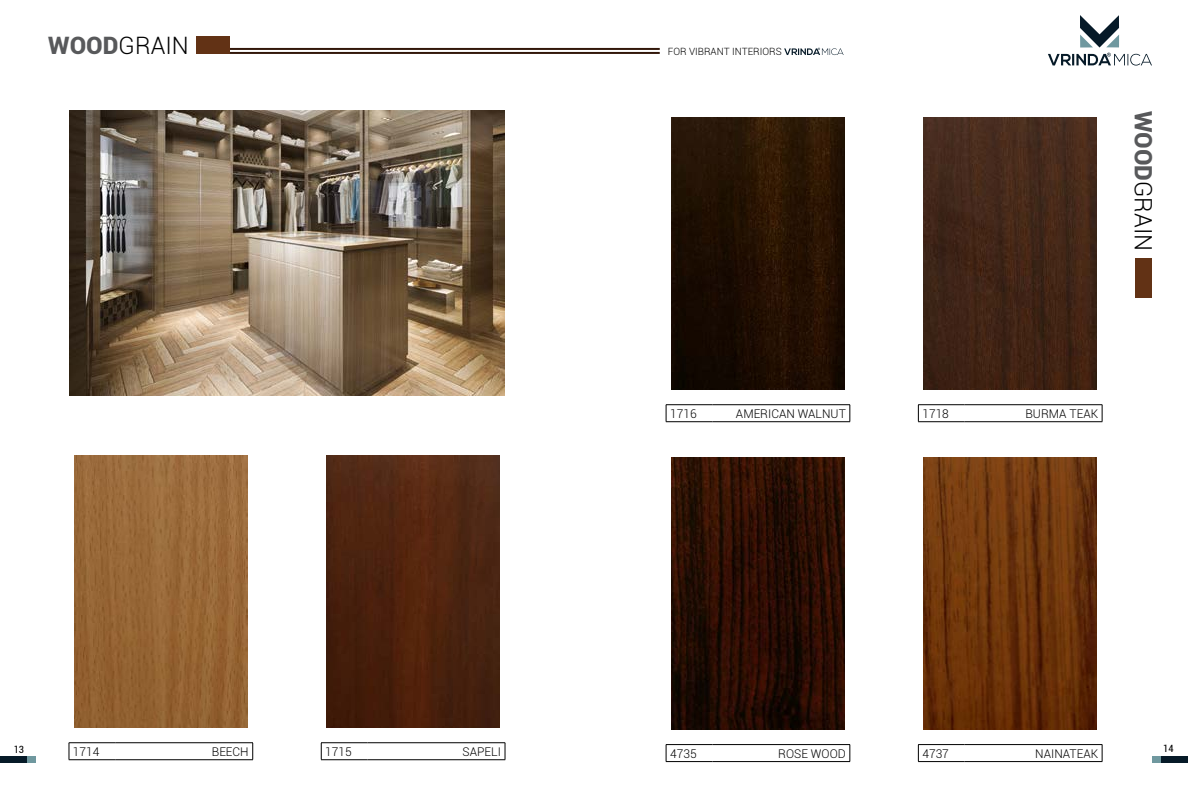
<style>
.page{position:relative;width:1188px;height:792px;background:#fff}
.page>*{position:absolute;margin:0;border:0;box-sizing:border-box;transform-origin:0 0}
.t1{font:300 24px "Roboto";color:#000}
.t2{font:300 12px "Roboto";color:#000}
.t3{font:300 10px "Roboto";color:#000}
.t4{font:condensed 10px "Roboto";color:#000}
.s1{font-weight:900;color:#58595b}
</style>
<div class="page">
<svg style="left:1048px;top:15px;width:104px;height:51px"></svg>
<div style="left:1152px;top:756px;width:36px;height:7px;background:#061a28"></div>
<div style="left:1152px;top:756px;width:9px;height:7px;background:#6f989f"></div>
<div style="left:0;top:756px;width:36px;height:7px;background:#061a28"></div>
<div style="left:27px;top:756px;width:9px;height:7px;background:#6f989f"></div>
<img style="left:69px;top:111px;width:436px;height:285px">
<img style="left:74px;top:456px;width:173px;height:272px">
<hr style="left:69px;top:742px;width:46px;height:1px;background:#000">
<svg style="left:69px;top:743px;width:1px;height:16px"></svg>
<hr style="left:115px;top:742px;width:138px;height:1px;background:#000">
<svg style="left:252px;top:743px;width:1px;height:16px"></svg>
<hr style="left:69px;top:759px;width:46px;height:1px;background:#000">
<hr style="left:115px;top:759px;width:138px;height:1px;background:#000">
<img style="left:327px;top:456px;width:173px;height:272px">
<hr style="left:321px;top:742px;width:47px;height:1px;background:#000">
<svg style="left:321px;top:743px;width:1px;height:16px"></svg>
<hr style="left:368px;top:742px;width:137px;height:1px;background:#000">
<svg style="left:505px;top:743px;width:1px;height:16px"></svg>
<hr style="left:321px;top:759px;width:47px;height:1px;background:#000">
<hr style="left:368px;top:759px;width:137px;height:1px;background:#000">
<svg style="left:784px;top:48px;width:60px;height:7px"></svg>
<hr style="left:230px;top:48px;width:430px;height:2px;background:#32170a">
<hr style="left:230px;top:52px;width:430px;height:2px;background:#32170a">
<div style="left:196px;top:36px;width:34px;height:18px;background:#623215"></div>
<img style="left:672px;top:118px;width:172px;height:272px">
<hr style="left:666px;top:404px;width:46px;height:1px;background:#000">
<svg style="left:666px;top:405px;width:1px;height:16px"></svg>
<hr style="left:712px;top:404px;width:138px;height:1px;background:#000">
<svg style="left:850px;top:405px;width:1px;height:16px"></svg>
<hr style="left:666px;top:421px;width:46px;height:1px;background:#000">
<hr style="left:712px;top:421px;width:138px;height:1px;background:#000">
<img style="left:672px;top:457px;width:172px;height:273px">
<hr style="left:666px;top:744px;width:46px;height:1px;background:#000">
<svg style="left:666px;top:745px;width:1px;height:16px"></svg>
<hr style="left:712px;top:744px;width:138px;height:1px;background:#000">
<svg style="left:850px;top:745px;width:1px;height:16px"></svg>
<hr style="left:666px;top:761px;width:46px;height:1px;background:#000">
<hr style="left:712px;top:761px;width:138px;height:1px;background:#000">
<img style="left:924px;top:118px;width:173px;height:272px">
<hr style="left:918px;top:404px;width:47px;height:1px;background:#000">
<svg style="left:918px;top:405px;width:1px;height:16px"></svg>
<hr style="left:965px;top:404px;width:137px;height:1px;background:#000">
<svg style="left:1102px;top:405px;width:1px;height:16px"></svg>
<hr style="left:918px;top:421px;width:47px;height:1px;background:#000">
<hr style="left:965px;top:421px;width:137px;height:1px;background:#000">
<img style="left:924px;top:457px;width:173px;height:273px">
<hr style="left:918px;top:744px;width:47px;height:1px;background:#000">
<svg style="left:918px;top:745px;width:1px;height:16px"></svg>
<hr style="left:965px;top:744px;width:137px;height:1px;background:#000">
<svg style="left:1102px;top:745px;width:1px;height:16px"></svg>
<hr style="left:918px;top:761px;width:47px;height:1px;background:#000">
<hr style="left:965px;top:761px;width:137px;height:1px;background:#000">
<div style="left:1135px;top:258px;width:17px;height:39px;background:#623215"></div>
<h1 class="t1" style="left:48px;top:29px;width:142px"><span class="s1">WOOD</span>GRAIN</h1>
<p class="t3" style="left:668px;top:45px;width:115px">FOR VIBRANT INTERIORS</p>
<p class="t2" style="left:670px;top:405px;width:28px">1716</p>
<p class="t2" style="left:736px;top:405px;width:111px">AMERICAN WALNUT</p>
<h1 class="t1" style="left:1160px;top:111px;width:142px;rotate:90deg"><span class="s1">WOOD</span>GRAIN</h1>
<p class="t2" style="left:922px;top:405px;width:28px">1718</p>
<p class="t2" style="left:1026px;top:405px;width:74px">BURMA TEAK</p>
<p class="t4" style="left:14px;top:742px;width:12px">13</p>
<p class="t2" style="left:73px;top:743px;width:28px">1714</p>
<p class="t2" style="left:212px;top:743px;width:38px">BEECH</p>
<p class="t2" style="left:325px;top:743px;width:28px">1715</p>
<p class="t2" style="left:463px;top:743px;width:40px">SAPELI</p>
<p class="t4" style="left:1163px;top:742px;width:12px">14</p>
<p class="t2" style="left:670px;top:745px;width:28px">4735</p>
<p class="t2" style="left:778px;top:745px;width:69px">ROSE WOOD</p>
<p class="t2" style="left:922px;top:745px;width:28px">4737</p>
<p class="t2" style="left:1035px;top:745px;width:64px">NAINATEAK</p>
</div>
